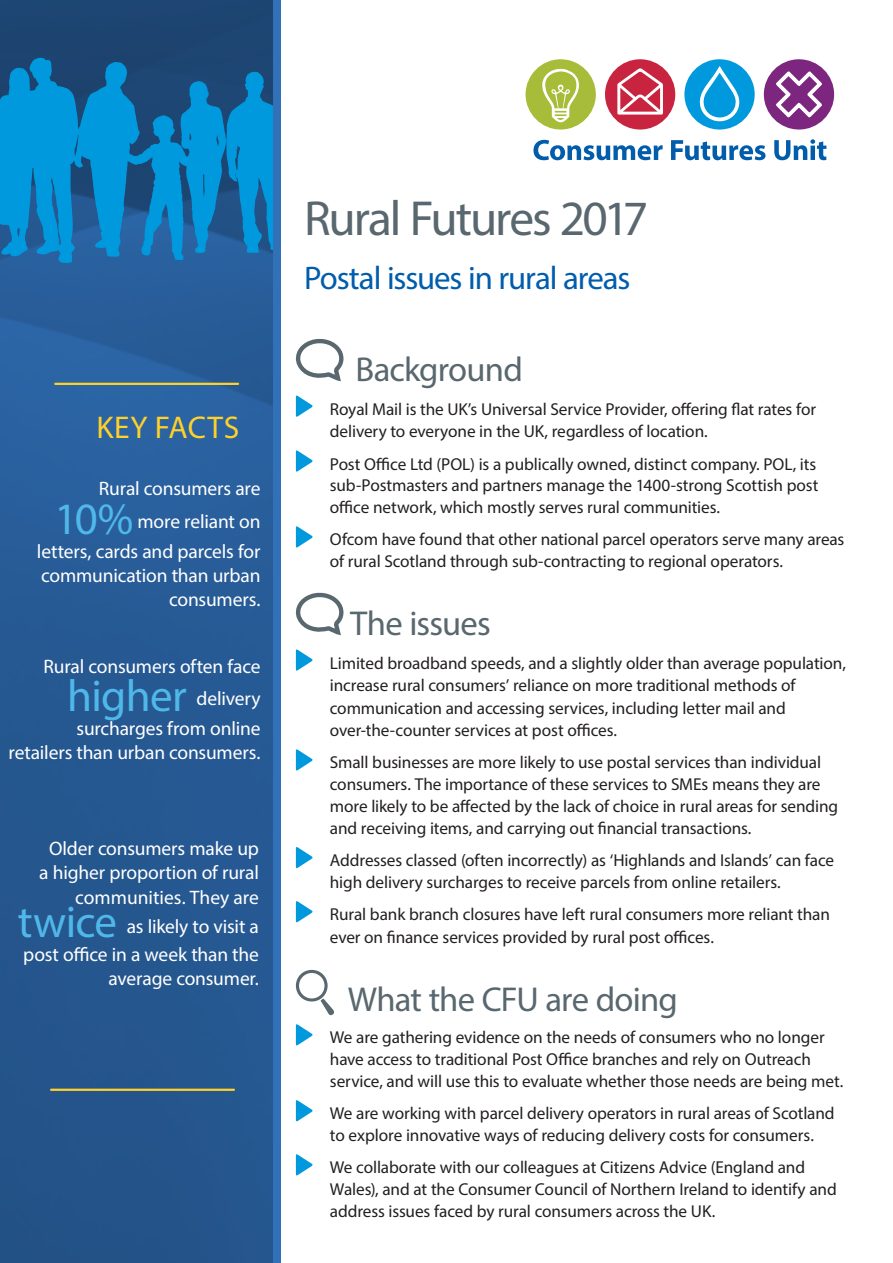
<style>
.page{position:relative;width:893px;height:1263px;background:#fff}
.page>*{position:absolute;margin:0;border:0;box-sizing:border-box;transform-origin:0 0}
.HEADING{font:49.5px "Myriad Pro";letter-spacing:-.04em;color:#59676e}
.STATISTIC{font:45px "Myriad Pro";letter-spacing:-.015em;color:#4fb8e9}
.SUBHEADING{font:34.65px "Myriad Pro";letter-spacing:-.025em;color:#59676e}
.STANDFIRST{font:32.85px "Myriad Pro";letter-spacing:-.035em;color:#015dac}
.t1{font:31.5px "Myriad Pro";letter-spacing:.015em;color:#ffd129}
.STATISTIC-2{font:19.5px/30px "Myriad Pro";letter-spacing:-.01em;color:#fff;text-align:right}
.FRONT_BULLET_TEXT{font:17.25px/21.8px "Myriad Pro";letter-spacing:-.01em;color:#231f20}
</style>
<div class="page">
<svg style="left:0;top:0;width:281px;height:1263px;background:#265993"></svg>
<svg style="left:295px;top:339px;width:49px;height:43px"></svg>
<svg style="left:296px;top:395px;width:17px;height:22px"></svg>
<svg style="left:296px;top:450px;width:17px;height:22px"></svg>
<svg style="left:296px;top:526px;width:17px;height:22px"></svg>
<svg style="left:295px;top:592px;width:49px;height:44px"></svg>
<svg style="left:296px;top:649px;width:17px;height:22px"></svg>
<svg style="left:296px;top:749px;width:17px;height:22px"></svg>
<svg style="left:296px;top:847px;width:17px;height:22px"></svg>
<svg style="left:296px;top:901px;width:17px;height:22px"></svg>
<svg style="left:296px;top:970px;width:38px;height:45px"></svg>
<svg style="left:296px;top:1024px;width:17px;height:22px"></svg>
<svg style="left:296px;top:1100px;width:17px;height:22px"></svg>
<svg style="left:296px;top:1154px;width:17px;height:22px"></svg>
<div style="left:524px;top:58px;width:73px;height:73px;background:#a7bd39;border-radius:50%"></div>
<div style="left:523px;top:56px;width:76px;height:77px;border:3px solid #fff;border-radius:50%"></div>
<svg style="left:542px;top:69px;width:37px;height:53px"></svg>
<svg style="left:603px;top:58px;width:74px;height:73px;background:#ce3e56"></svg>
<div style="left:602px;top:56px;width:76px;height:77px;border:3px solid #fff;border-radius:50%"></div>
<svg style="left:617px;top:68px;width:46px;height:47px"></svg>
<svg style="left:683px;top:58px;width:73px;height:73px"></svg>
<div style="left:681px;top:56px;width:77px;height:77px;border:3px solid #fff;border-radius:50%"></div>
<svg style="left:697px;top:65px;width:45px;height:61px;background:#30ace3"></svg>
<svg style="left:762px;top:58px;width:74px;height:73px"></svg>
<div style="left:761px;top:56px;width:76px;height:77px;border:3px solid #fff;border-radius:50%"></div>
<svg style="left:774px;top:64px;width:50px;height:60px"></svg>
<svg style="left:533px;top:139px;width:293px;height:21px"></svg>
<hr style="left:51px;top:1089px;width:183px;height:2px;background:#ffd129">
<hr style="left:55px;top:383px;width:183px;height:2px;background:#ffd129">
<svg style="left:0;top:58px;width:272px;height:205px;background:#0e79b6"></svg>
<p class="t1" style="left:97px;top:408px;width:144px">KEY FACTS</p>
<p class="STATISTIC-2" style="left:99px;top:473px;width:163px">Rural consumers are</p>
<p class="STATISTIC" style="left:55px;top:491px;width:80px">10%</p>
<p class="STATISTIC-2" style="left:37px;top:506px;width:225px">more reliant on<br>letters, cards and parcels for</p>
<p class="STATISTIC-2" style="left:41px;top:563px;width:221px;line-height:24px">communication than urban consumers.</p>
<p class="STATISTIC-2" style="left:44px;top:651px;width:218px">Rural consumers often face</p>
<p class="STATISTIC" style="left:67px;top:668px;width:121px">higher</p>
<p class="STATISTIC-2" style="left:77px;top:683px;width:185px">delivery<br>surcharges from online</p>
<p class="STATISTIC-2" style="left:9px;top:737px;width:254px">retailers than urban consumers.</p>
<p class="STATISTIC-2" style="left:39px;top:836px;width:221px;line-height:24.8px">Older consumers make up a higher proportion of rural communities. They are</p>
<p class="STATISTIC" style="left:18px;top:894px;width:101px">twice</p>
<p class="STATISTIC-2" style="left:23px;top:912px;width:237px;line-height:28.5px">as likely to visit a<br>post office in a week than the</p>
<p class="STATISTIC-2" style="left:109px;top:963px;width:152px">average consumer.</p>
<p class="HEADING" style="left:304px;top:188px;width:346px">Rural Futures 2017</p>
<p class="STANDFIRST" style="left:304px;top:257px;width:328px">Postal issues in rural areas</p>
<p class="SUBHEADING" style="left:355px;top:348px;width:169px">Background</p>
<p class="FRONT_BULLET_TEXT" style="left:330px;top:397px;width:488px;line-height:22.5px">Royal Mail is the UK’s Universal Service Provider, offering flat rates for delivery to everyone in the UK, regardless of location.</p>
<p class="FRONT_BULLET_TEXT" style="left:330px;top:453px;width:490px;text-align:justify">Post Office Ltd (POL) is a publically owned, distinct company. POL, its sub-Postmasters and partners manage the 1400-strong Scottish post office network, which mostly serves rural communities.</p>
<p class="FRONT_BULLET_TEXT" style="left:330px;top:528px;width:516px">Ofcom have found that other national parcel operators serve many areas of rural Scotland through sub-contracting to regional operators.</p>
<p class="SUBHEADING" style="left:350px;top:602px;width:142px">The issues</p>
<p class="FRONT_BULLET_TEXT" style="left:330px;top:651px;width:518px;line-height:22.5px">Limited broadband speeds, and a slightly older than average population, increase rural consumers’ reliance on more traditional methods of communication and accessing services, including letter mail and over-the-counter services at post offices.</p>
<p class="FRONT_BULLET_TEXT" style="left:330px;top:751px;width:510px">Small businesses are more likely to use postal services than individual consumers. The importance of these services to SMEs means they are more likely to be affected by the lack of choice in rural areas for sending and receiving items, and carrying out financial transactions.</p>
<p class="FRONT_BULLET_TEXT" style="left:330px;top:849px;width:506px">Addresses classed (often incorrectly) as ‘Highlands and Islands’ can face high delivery surcharges to receive parcels from online retailers.</p>
<p class="FRONT_BULLET_TEXT" style="left:330px;top:903px;width:502px;line-height:22.5px">Rural bank branch closures have left rural consumers more reliant than ever on finance services provided by rural post offices.</p>
<p class="SUBHEADING" style="left:348px;top:978px;width:332px">What the CFU are doing</p>
<p class="FRONT_BULLET_TEXT" style="left:330px;top:1026px;width:515px">We are gathering evidence on the needs of consumers who no longer have access to traditional Post Office branches and rely on Outreach service, and will use this to evaluate whether those needs are being met.</p>
<p class="FRONT_BULLET_TEXT" style="left:330px;top:1102px;width:506px">We are working with parcel delivery operators in rural areas of Scotland to explore innovative ways of reducing delivery costs for consumers.</p>
<p class="FRONT_BULLET_TEXT" style="left:330px;top:1156px;width:508px">We collaborate with our colleagues at Citizens Advice (England and<br>Wales), and at the Consumer Council of Northern Ireland to identify and address issues faced by rural consumers across the UK.</p>
</div>
